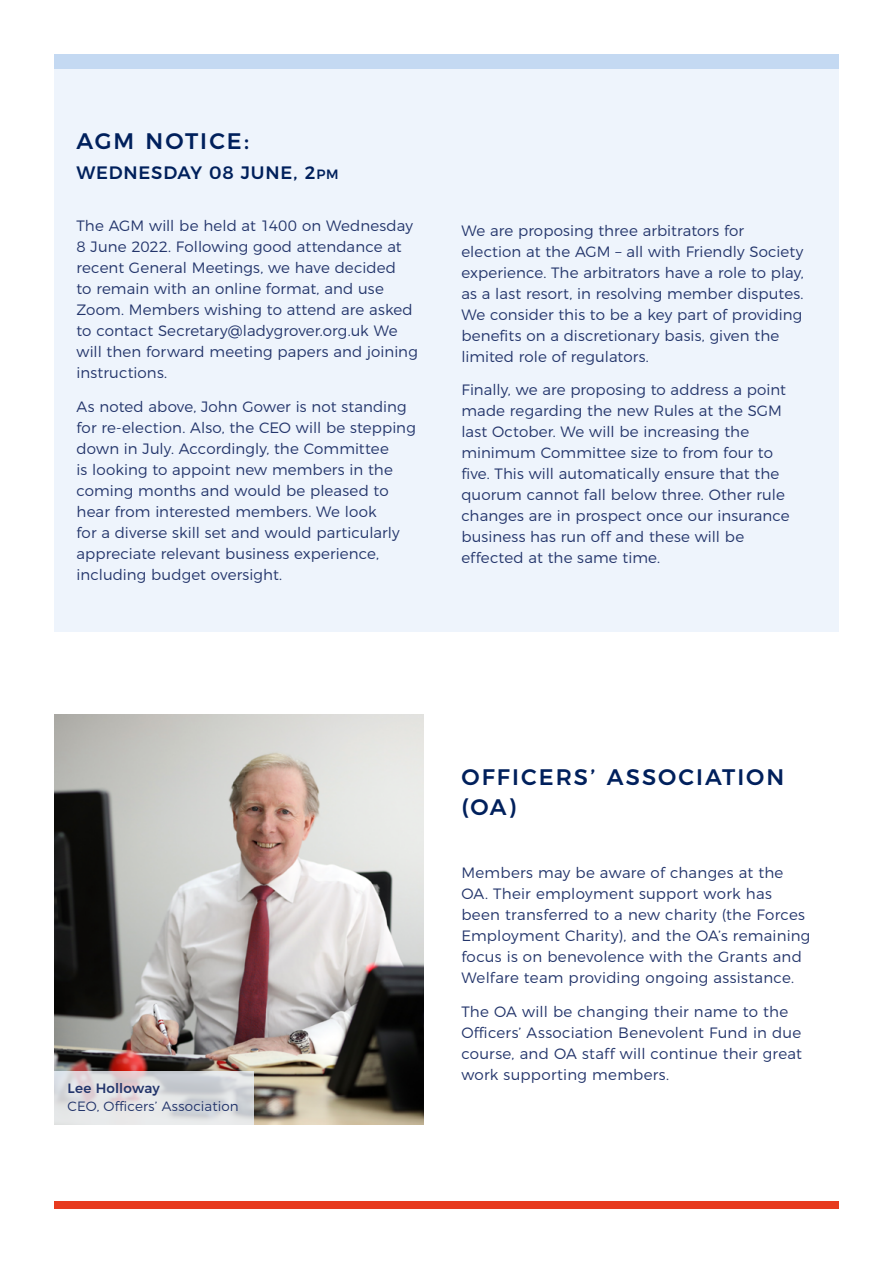
<style>
.page{position:relative;width:893px;height:1263px;background:#fff}
.page>*{position:absolute;margin:0;border:0;box-sizing:border-box;transform-origin:0 0}
.t1{font:500 22.5px/30px "Montserrat";letter-spacing:.09em;color:#00205c}
.t2{font:500 18px "Montserrat";letter-spacing:.045em;color:#00205c}
.t3{font:300 15px/21px "Montserrat";letter-spacing:.005em;color:#23356b}
.t4{font:300 13.5px "Montserrat";letter-spacing:.01em;color:#23356b}
.t5{font:500 13.5px "Montserrat";letter-spacing:.01em;color:#23356b}
.s1{font-size:13.5px}
</style>
<div class="page">
<div style="left:54px;top:1202px;width:785px;height:7px;background:#e73b1f"></div>
<div style="left:54px;top:54px;width:785px;height:15px;background:#c4d9f2"></div>
<div style="left:54px;top:69px;width:785px;height:562px;background:#eef4fc"></div>
<img style="left:54px;top:714px;width:370px;height:411px">
<svg style="left:54px;top:1071px;width:200px;height:54px;background:#dcdcdf"></svg>
<h1 class="t1" style="left:77px;top:125px;width:174px">AGM NOTICE:</h1>
<p class="t2" style="left:77px;top:158px;width:264px">WEDNESDAY 08 JUNE, 2<span class="s1">PM</span></p>
<p class="t3" style="left:77px;top:214px;width:343px">The AGM will be held at 1400 on Wednesday 8 June 2022. Following good attendance at recent General Meetings, we have decided<br>to remain with an online format, and use Zoom. Members wishing to attend are asked to contact Secretary@ladygrover.org.uk We will then forward meeting papers and joining instructions.</p>
<p class="t3" style="left:77px;top:395px;width:341px">As noted above, John Gower is not standing for re-election. Also, the CEO will be stepping down in July. Accordingly, the Committee<br>is looking to appoint new members in the coming months and would be pleased to hear from interested members. We look<br>for a diverse skill set and would particularly appreciate relevant business experience, including budget oversight.</p>
<p class="t3" style="left:461px;top:219px;width:344px">We are proposing three arbitrators for election at the AGM – all with Friendly Society experience. The arbitrators have a role to play, as a last resort, in resolving member disputes.<br>We consider this to be a key part of providing benefits on a discretionary basis, given the limited role of regulators.</p>
<p class="t3" style="left:461px;top:378px;width:330px">Finally, we are proposing to address a point made regarding the new Rules at the SGM last October. We will be increasing the minimum Committee size to from four to five. This will automatically ensure that the quorum cannot fall below three. Other rule changes are in prospect once our insurance business has run off and these will be effected at the same time.</p>
<p class="t5" style="left:68px;top:1077px;width:94px">Lee Holloway</p>
<p class="t4" style="left:68px;top:1096px;width:173px">CEO, Officers’ Association</p>
<h1 class="t1" style="left:461px;top:760px;width:325px">OFFICERS’ ASSOCIATION (OA)</h1>
<p class="t3" style="left:461px;top:861px;width:351px">Members may be aware of changes at the OA. Their employment support work has been transferred to a new charity (the Forces Employment Charity), and the OA’s remaining focus is on benevolence with the Grants and Welfare team providing ongoing assistance.</p>
<p class="t3" style="left:461px;top:999px;width:342px">The OA will be changing their name to the Officers’ Association Benevolent Fund in due course, and OA staff will continue their great work supporting members.</p>
</div>
